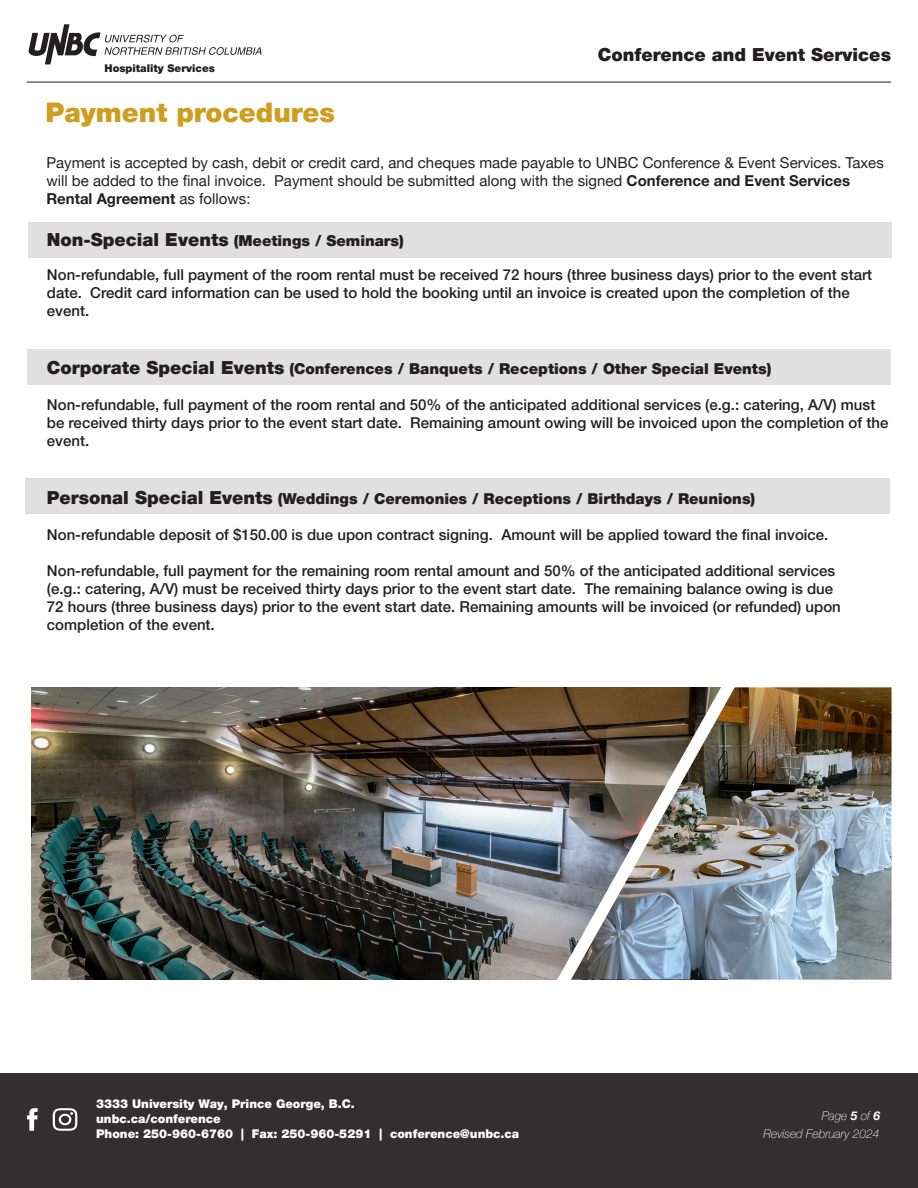
<style>
.page{position:relative;width:918px;height:1188px;background:#fff}
.page>*{position:absolute;margin:0;border:0;box-sizing:border-box;transform-origin:0 0}
.t1{font:900 27px "Helvetica Neue LT Pro";color:#ce9e21}
.t2{font:900 18px "Helvetica Neue LT Pro";color:#231f20}
.t3{font:500 15px/18px "Helvetica Neue LT Pro";color:#231f20}
.t4{font:15px/18px "Helvetica Neue LT Pro";color:#231f20}
.t5{font:900 15px "Helvetica Neue LT Pro";color:#231f20}
.t6{font:900 12px/15px "Helvetica Neue LT Pro";color:#fff}
.t7{font:italic 100 12px/18.3px "Helvetica Neue LT Pro";color:#fff;text-align:right}
.t8{font:900 10.65px "Helvetica Neue LT Pro";color:#231f20}
.s1{font-weight:700}
.s2{font-size:18px}
</style>
<div class="page">
<div style="left:0;top:1074px;width:918px;height:114px;background:#312f30"></div>
<hr style="left:27px;top:82px;width:864px;height:1px;background:#231f20">
<svg style="left:28px;top:24px;width:234px;height:40px"></svg>
<svg style="left:27px;top:1108px;width:11px;height:23px"></svg>
<svg style="left:53px;top:1108px;width:24px;height:23px"></svg>
<div style="left:28px;top:222px;width:864px;height:36px;background:#e0e0e0"></div>
<div style="left:27px;top:350px;width:864px;height:35px;background:#e0e0e0"></div>
<div style="left:26px;top:478px;width:864px;height:35px;background:#e0e0e0"></div>
<img style="left:31px;top:687px;width:507px;height:292px">
<img style="left:751px;top:687px;width:141px;height:293px">
<img style="left:538px;top:687px;width:213px;height:293px">
<p class="t2" style="left:598px;top:44px;width:295px">Conference and Event Services</p>
<p class="t8" style="left:105px;top:61px;width:112px">Hospitality Services</p>
<p class="t1" style="left:45px;top:97px;width:291px">Payment procedures</p>
<p class="t4" style="left:46px;top:154px;width:839px">Payment is accepted by cash, debit or credit card, and cheques made payable to UNBC Conference &amp; Event Services. Taxes will be added to the final invoice. Payment should be submitted along with the signed <span class="s1">Conference and Event Services<br>Rental Agreement</span> as follows:</p>
<p class="t5" style="left:47px;top:231px;width:359px"><span class="s2">Non-Special Events</span> (Meetings / Seminars)</p>
<p class="t3" style="left:47px;top:266px;width:827px">Non-refundable, full payment of the room rental must be received 72 hours (three business days) prior to the event start date. Credit card information can be used to hold the booking until an invoice is created upon the completion of the event.</p>
<p class="t5" style="left:47px;top:360px;width:726px"><span class="s2">Corporate Special Events</span> (Conferences / Banquets / Receptions / Other Special Events)</p>
<p class="t3" style="left:47px;top:395px;width:843px">Non-refundable, full payment of the room rental and 50% of the anticipated additional services (e.g.: catering, A/V) must be received thirty days prior to the event start date. Remaining amount owing will be invoiced upon the completion of the event.</p>
<p class="t5" style="left:47px;top:489px;width:710px"><span class="s2">Personal Special Events</span> (Weddings / Ceremonies / Receptions / Birthdays / Reunions)</p>
<p class="t3" style="left:47px;top:525px;width:783px">Non-refundable deposit of $150.00 is due upon contract signing. Amount will be applied toward the final invoice.</p>
<p class="t3" style="left:47px;top:561px;width:790px">Non-refundable, full payment for the remaining room rental amount and 50% of the anticipated additional services</p>
<p class="t3" style="left:47px;top:579px;width:795px">(e.g.: catering, A/V) must be received thirty days prior to the event start date. The remaining balance owing is due<br>72 hours (three business days) prior to the event start date. Remaining amounts will be invoiced (or refunded) upon completion of the event.</p>
<p class="t6" style="left:96px;top:1097px;width:425px">3333 University Way, Prince George, B.C.<br>unbc.ca/conference<br>Phone: 250-960-6760 | Fax: 250-960-5291 | conference@unbc.ca</p>
<p class="t7" style="left:764px;top:1106px;width:118px">Page <span class="s1">5</span> of <span class="s1">6<br></span>Revised February 2024</p>
</div>
